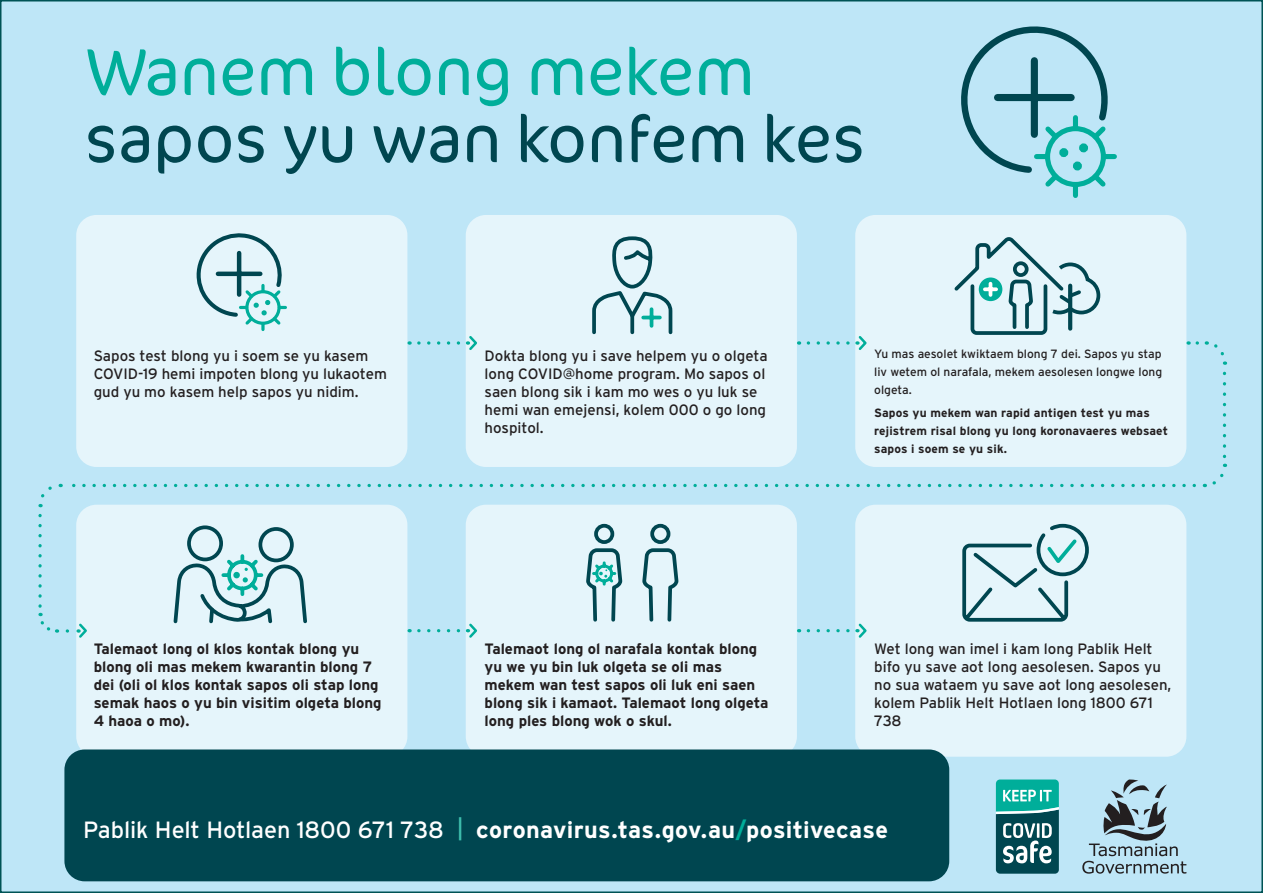
<style>
.page{position:relative;width:1263px;height:893px;background:#bee6f7}
.page>*{position:absolute;margin:0;border:0;box-sizing:border-box;transform-origin:0 0}
.t1{font:300 67.05px/67.1px "Cocon Pro";color:#004650}
.t2{font:700 23.55px "Interstate";letter-spacing:.01em;color:#fff}
.t3{font:15px/18px "Interstate";color:#231f20}
.t4{font:700 15px/18px "Interstate";color:#231f20}
.t5{font:700 12px/18px "Interstate";letter-spacing:.01em;color:#231f20}
.t6{font:12px/18px "Interstate";color:#231f20;text-align:justify}
.s1{color:#00ae9a}
.s2{font-weight:400}
.s3{font-weight:400;color:#3fbfae}
</style>
<div class="page">
<div style="left:466px;top:505px;width:331px;height:252px;background:#e5f5fb;border-radius:20px"></div>
<div style="left:855px;top:505px;width:331px;height:252px;background:#e5f5fb;border-radius:20px"></div>
<svg style="left:1082px;top:779px;width:104px;height:95px"></svg>
<svg style="left:996px;top:779px;width:63px;height:95px"></svg>
<div style="left:76px;top:215px;width:331px;height:252px;background:#e5f5fb;border-radius:20px"></div>
<div style="left:466px;top:215px;width:331px;height:252px;background:#e5f5fb;border-radius:20px"></div>
<div style="left:76px;top:505px;width:331px;height:252px;background:#e5f5fb;border-radius:20px"></div>
<div style="left:855px;top:215px;width:331px;height:252px;background:#e5f5fb;border-radius:20px"></div>
<svg style="left:961px;top:26px;width:156px;height:172px"></svg>
<div style="left:1059px;top:148px;width:9px;height:9px;border:5px solid #00ae9a;border-radius:50%"></div>
<div style="left:1079px;top:143px;width:9px;height:9px;border:5px solid #00ae9a;border-radius:50%"></div>
<div style="left:1073px;top:161px;width:9px;height:10px;border:5px solid #00ae9a;border-radius:50%"></div>
<div style="left:1031px;top:61px;width:7px;height:73px;background:#004650"></div>
<div style="left:997px;top:94px;width:74px;height:7px;background:#004650"></div>
<svg style="left:1197px;top:341px;width:31px;height:24px"></svg>
<svg style="left:1204px;top:373px;width:22px;height:115px"></svg>
<svg style="left:38px;top:484px;width:1156px;height:23px"></svg>
<svg style="left:38px;top:515px;width:20px;height:118px"></svg>
<svg style="left:419px;top:336px;width:58px;height:14px"></svg>
<svg style="left:419px;top:623px;width:58px;height:15px"></svg>
<svg style="left:67px;top:623px;width:20px;height:15px"></svg>
<svg style="left:808px;top:336px;width:59px;height:14px"></svg>
<svg style="left:808px;top:623px;width:59px;height:15px"></svg>
<div style="left:64px;top:749px;width:885px;height:132px;background:#004650;border-radius:20px"></div>
<svg style="left:592px;top:236px;width:81px;height:99px"></svg>
<hr style="left:650px;top:309px;width:3px;height:17px;background:#00ae9a">
<hr style="left:643px;top:316px;width:17px;height:3px;background:#00ae9a">
<svg style="left:630px;top:314px;width:4px;height:18px"></svg>
<svg style="left:196px;top:233px;width:91px;height:98px"></svg>
<hr style="left:237px;top:253px;width:4px;height:42px;background:#004650">
<hr style="left:218px;top:272px;width:42px;height:4px;background:#004650">
<svg style="left:954px;top:237px;width:147px;height:98px"></svg>
<svg style="left:985px;top:287px;width:11px;height:4px"></svg>
<div style="left:594px;top:524px;width:20px;height:20px;border:4px solid #004650;border-radius:50%"></div>
<div style="left:650px;top:524px;width:20px;height:20px;border:4px solid #004650;border-radius:50%"></div>
<svg style="left:642px;top:548px;width:37px;height:74px"></svg>
<svg style="left:586px;top:548px;width:37px;height:74px"></svg>
<svg style="left:173px;top:525px;width:134px;height:99px"></svg>
<svg style="left:962px;top:523px;width:127px;height:99px"></svg>
<p class="t1" style="left:85px;top:38px;width:782px"><span class="s1">Wanem blong mekem </span>sapos yu wan konfem kes</p>
<p class="t3" style="left:94px;top:346px;width:295px">Sapos test blong yu i soem se yu kasem<br>COVID-19 hemi impoten blong yu lukaotem gud yu mo kasem help sapos yu nidim.</p>
<p class="t3" style="left:485px;top:346px;width:284px">Dokta blong yu i save helpem yu o olgeta long COVID@home program. Mo sapos ol saen blong sik i kam mo wes o yu luk se hemi wan emejensi, kolem 000 o go long hospitol.</p>
<p class="t6" style="left:874px;top:345px;width:289px">Yu mas aesolet kwiktaem blong 7 dei. Sapos yu stap liv wetem ol narafala, mekem aesolesen longwe long olgeta.</p>
<p class="t5" style="left:874px;top:403px;width:295px">Sapos yu mekem wan rapid antigen test yu mas rejistrem risal blong yu long koronavaeres websaet sapos i soem se yu sik.</p>
<p class="t4" style="left:94px;top:640px;width:289px">Talemaot long ol klos kontak blong yu blong oli mas mekem kwarantin blong 7 dei (oli ol klos kontak sapos oli stap long semak haos o yu bin visitim olgeta blong 4 haoa o mo).</p>
<p class="t4" style="left:485px;top:640px;width:285px">Talemaot long ol narafala kontak blong yu we yu bin luk olgeta se oli mas mekem wan test sapos oli luk eni saen blong sik i kamaot. Talemaot long olgeta long ples blong wok o skul.</p>
<p class="t3" style="left:874px;top:640px;width:299px">Wet long wan imel i kam long Pablik Helt bifo yu save aot long aesolesen. Sapos yu no sua wataem yu save aot long aesolesen, kolem Pablik Helt Hotlaen long 1800 671<br>738</p>
<h1 class="t2" style="left:83px;top:816px;width:806px"><span class="s2">Pablik Helt Hotlaen 1800 671 738</span> <span class="s3">|</span> coronavirus.tas.gov.au<span class="s1">/</span>positivecase</h1>
</div>
